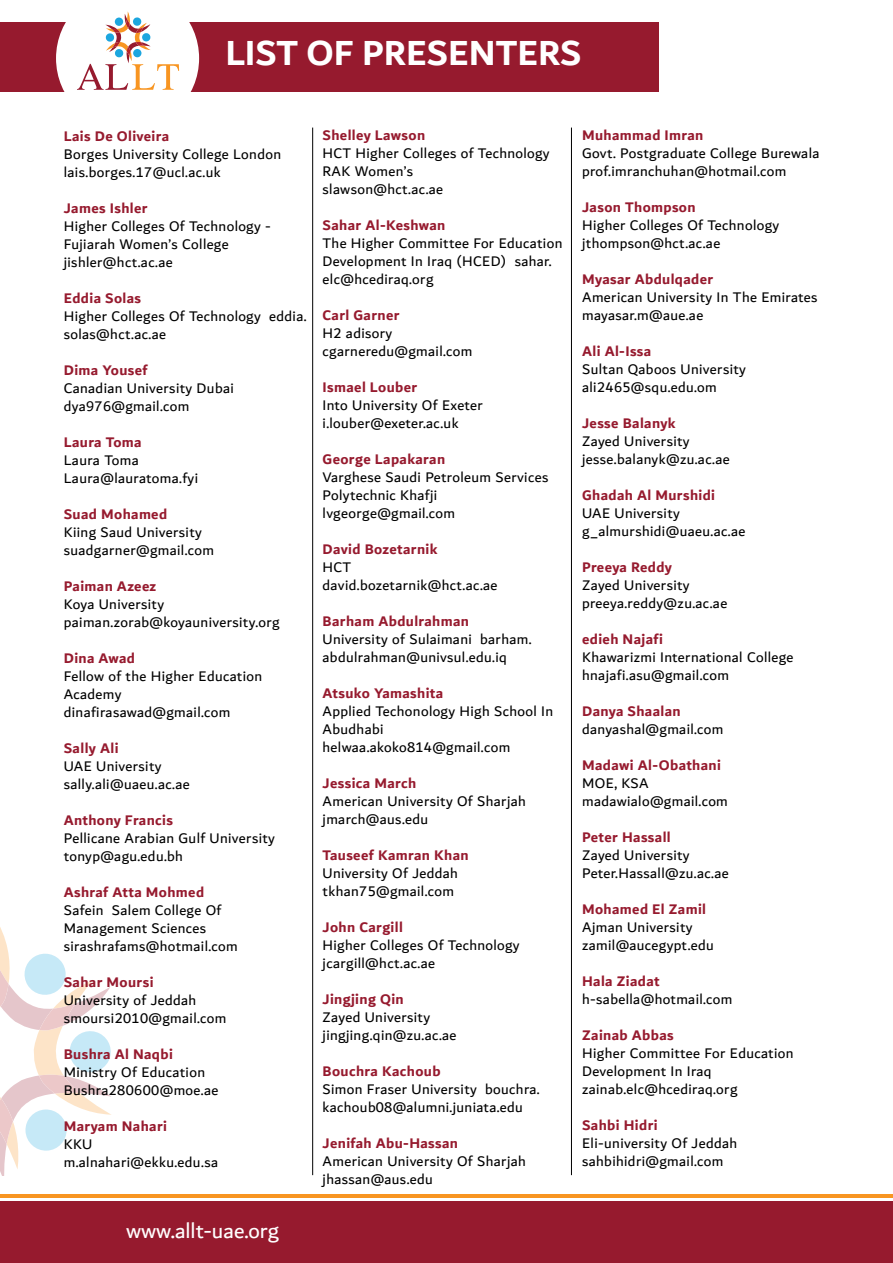
<style>
.page{position:relative;width:893px;height:1263px;background:#fff}
.page>*{position:absolute;margin:0;border:0;box-sizing:border-box;transform-origin:0 0}
.t1{font:700 37.5px "Dubai";color:#fff}
.t2{font:22.5px "Dubai";color:#fff}
.t3{font:15px/18px "Dubai";letter-spacing:.025em;color:#000}
.t4{font:700 15px "Dubai";letter-spacing:.025em;color:#961a2e}
</style>
<div class="page">
<div style="left:0;top:22px;width:659px;height:70px;background:#961a2e"></div>
<div style="left:0;top:1201px;width:893px;height:62px;background:#961a2e"></div>
<hr style="left:0;top:1195px;width:893px;height:3px;background:#f89521">
<svg style="left:0;top:927px;width:111px;height:248px"></svg>
<svg style="left:56px;top:11px;width:143px;height:81px"></svg>
<hr style="left:312px;top:128px;width:1px;height:1047px;background:#000">
<hr style="left:571px;top:128px;width:1px;height:1047px;background:#000">
<h1 class="t1" style="left:225px;top:31px;width:357px">LIST OF PRESENTERS</h1>
<p class="t4" style="left:64px;top:127px;width:107px">Lais De Oliveira</p>
<p class="t3" style="left:64px;top:145px;width:219px">Borges University College London lais.borges.17@ucl.ac.uk</p>
<p class="t4" style="left:64px;top:199px;width:85px">James Ishler</p>
<p class="t3" style="left:64px;top:217px;width:209px">Higher Colleges Of Technology -<br>Fujiarah Women’s College jishler@hct.ac.ae</p>
<p class="t4" style="left:64px;top:289px;width:79px">Eddia Solas</p>
<p class="t3" style="left:64px;top:307px;width:244px">Higher Colleges Of Technology eddia. solas@hct.ac.ae</p>
<p class="t4" style="left:64px;top:361px;width:85px">Dima Yousef</p>
<p class="t3" style="left:64px;top:379px;width:172px">Canadian University Dubai dya976@gmail.com</p>
<p class="t4" style="left:64px;top:433px;width:79px">Laura Toma</p>
<p class="t3" style="left:64px;top:451px;width:136px">Laura Toma<br>Laura@lauratoma.fyi</p>
<p class="t4" style="left:64px;top:505px;width:105px">Suad Mohamed</p>
<p class="t3" style="left:64px;top:523px;width:152px">Kiing Saud University suadgarner@gmail.com</p>
<p class="t4" style="left:64px;top:577px;width:94px">Paiman Azeez</p>
<p class="t3" style="left:64px;top:595px;width:217px">Koya University paiman.zorab@koyauniversity.org</p>
<p class="t4" style="left:64px;top:649px;width:73px">Dina Awad</p>
<p class="t3" style="left:64px;top:667px;width:200px">Fellow of the Higher Education<br>Academy dinafirasawad@gmail.com</p>
<p class="t4" style="left:64px;top:739px;width:56px">Sally Ali</p>
<p class="t3" style="left:64px;top:757px;width:128px">UAE University sally.ali@uaeu.ac.ae</p>
<p class="t4" style="left:64px;top:811px;width:111px">Anthony Francis</p>
<p class="t3" style="left:64px;top:829px;width:213px">Pellicane Arabian Gulf University tonyp@agu.edu.bh</p>
<p class="t4" style="left:64px;top:883px;width:142px">Ashraf Atta Mohmed</p>
<p class="t3" style="left:64px;top:901px;width:175px">Safein Salem College Of<br>Management Sciences sirashrafams@hotmail.com</p>
<p class="t4" style="left:64px;top:973px;width:91px">Sahar Moursi</p>
<p class="t3" style="left:64px;top:991px;width:164px">University of Jeddah smoursi2010@gmail.com</p>
<p class="t4" style="left:64px;top:1045px;width:111px">Bushra Al Naqbi</p>
<p class="t3" style="left:64px;top:1063px;width:156px">Ministry Of Education<br>Bushra280600@moe.ae</p>
<p class="t4" style="left:64px;top:1117px;width:105px">Maryam Nahari</p>
<p class="t3" style="left:64px;top:1135px;width:156px">KKU m.alnahari@ekku.edu.sa</p>
<h2 class="t2" style="left:126px;top:1217px;width:154px">www.allt-uae.org</h2>
<p class="t4" style="left:323px;top:126px;width:104px">Shelley Lawson</p>
<p class="t3" style="left:323px;top:144px;width:229px">HCT Higher Colleges of Technology<br>RAK Women’s<br>slawson@hct.ac.ae</p>
<p class="t4" style="left:323px;top:216px;width:124px">Sahar Al-Keshwan</p>
<p class="t3" style="left:323px;top:234px;width:241px">The Higher Committee For Education<br>Development In Iraq (HCED) sahar. elc@hcediraq.org</p>
<p class="t4" style="left:323px;top:306px;width:79px">Carl Garner</p>
<p class="t3" style="left:323px;top:324px;width:151px">H2 adisory cgarneredu@gmail.com</p>
<p class="t4" style="left:323px;top:378px;width:96px">Ismael Louber</p>
<p class="t3" style="left:323px;top:396px;width:162px">Into University Of Exeter i.louber@exeter.ac.uk</p>
<p class="t4" style="left:323px;top:450px;width:124px">George Lapakaran</p>
<p class="t3" style="left:323px;top:468px;width:227px">Varghese Saudi Petroleum Services<br>Polytechnic Khafji lvgeorge@gmail.com</p>
<p class="t4" style="left:323px;top:540px;width:117px">David Bozetarnik</p>
<p class="t3" style="left:323px;top:558px;width:176px">HCT david.bozetarnik@hct.ac.ae</p>
<p class="t4" style="left:323px;top:612px;width:148px">Barham Abdulrahman</p>
<p class="t3" style="left:323px;top:630px;width:211px">University of Sulaimani barham. abdulrahman@univsul.edu.iq</p>
<p class="t4" style="left:323px;top:684px;width:122px">Atsuko Yamashita</p>
<p class="t3" style="left:323px;top:702px;width:232px">Applied Techonology High School In<br>Abudhabi helwaa.akoko814@gmail.com</p>
<p class="t4" style="left:323px;top:774px;width:95px">Jessica March</p>
<p class="t3" style="left:323px;top:792px;width:205px">American University Of Sharjah jmarch@aus.edu</p>
<p class="t4" style="left:323px;top:846px;width:148px">Tauseef Kamran Khan</p>
<p class="t3" style="left:323px;top:864px;width:137px">University Of Jeddah tkhan75@gmail.com</p>
<p class="t4" style="left:323px;top:918px;width:82px">John Cargill</p>
<p class="t3" style="left:323px;top:936px;width:199px">Higher Colleges Of Technology jcargill@hct.ac.ae</p>
<p class="t4" style="left:323px;top:990px;width:83px">Jingjing Qin</p>
<p class="t3" style="left:323px;top:1008px;width:135px">Zayed University jingjing.qin@zu.ac.ae</p>
<p class="t4" style="left:323px;top:1062px;width:120px">Bouchra Kachoub</p>
<p class="t3" style="left:323px;top:1080px;width:219px">Simon Fraser University bouchra. kachoub08@alumni.juniata.edu</p>
<p class="t4" style="left:323px;top:1134px;width:137px">Jenifah Abu-Hassan</p>
<p class="t3" style="left:323px;top:1152px;width:205px">American University Of Sharjah jhassan@aus.edu</p>
<p class="t4" style="left:582px;top:126px;width:123px">Muhammad Imran</p>
<p class="t3" style="left:582px;top:144px;width:239px">Govt. Postgraduate College Burewala prof.imranchuhan@hotmail.com</p>
<p class="t4" style="left:582px;top:198px;width:115px">Jason Thompson</p>
<p class="t3" style="left:582px;top:216px;width:199px">Higher Colleges Of Technology jthompson@hct.ac.ae</p>
<p class="t4" style="left:582px;top:270px;width:133px">Myasar Abdulqader</p>
<p class="t3" style="left:582px;top:288px;width:237px">American University In The Emirates mayasar.m@aue.ae</p>
<p class="t4" style="left:582px;top:342px;width:71px">Ali Al-Issa</p>
<p class="t3" style="left:582px;top:360px;width:165px">Sultan Qaboos University ali2465@squ.edu.om</p>
<p class="t4" style="left:582px;top:414px;width:95px">Jesse Balanyk</p>
<p class="t3" style="left:582px;top:432px;width:149px">Zayed University jesse.balanyk@zu.ac.ae</p>
<p class="t4" style="left:582px;top:486px;width:134px">Ghadah Al Murshidi</p>
<p class="t3" style="left:582px;top:504px;width:165px">UAE University g_almurshidi@uaeu.ac.ae</p>
<p class="t4" style="left:582px;top:558px;width:91px">Preeya Reddy</p>
<p class="t3" style="left:582px;top:576px;width:147px">Zayed University preeya.reddy@zu.ac.ae</p>
<p class="t4" style="left:582px;top:630px;width:82px">edieh Najafi</p>
<p class="t3" style="left:582px;top:648px;width:213px">Khawarizmi International College hnajafi.asu@gmail.com</p>
<p class="t4" style="left:582px;top:702px;width:100px">Danya Shaalan</p>
<p class="t3" style="left:582px;top:720px;width:143px">danyashal@gmail.com</p>
<p class="t4" style="left:582px;top:756px;width:140px">Madawi Al-Obathani</p>
<p class="t3" style="left:582px;top:774px;width:147px">MOE, KSA madawialo@gmail.com</p>
<p class="t4" style="left:582px;top:828px;width:90px">Peter Hassall</p>
<p class="t3" style="left:582px;top:846px;width:148px">Zayed University<br>Peter.Hassall@zu.ac.ae</p>
<p class="t4" style="left:582px;top:900px;width:126px">Mohamed El Zamil</p>
<p class="t3" style="left:582px;top:918px;width:133px">Ajman University zamil@aucegypt.edu</p>
<p class="t4" style="left:582px;top:972px;width:79px">Hala Ziadat</p>
<p class="t3" style="left:582px;top:990px;width:152px">h-sabella@hotmail.com</p>
<p class="t4" style="left:582px;top:1026px;width:93px">Zainab Abbas</p>
<p class="t3" style="left:582px;top:1044px;width:213px">Higher Committee For Education<br>Development In Iraq zainab.elc@hcediraq.org</p>
<p class="t4" style="left:582px;top:1116px;width:77px">Sahbi Hidri</p>
<p class="t3" style="left:582px;top:1134px;width:157px">Eli-university Of Jeddah sahbihidri@gmail.com</p>
</div>
